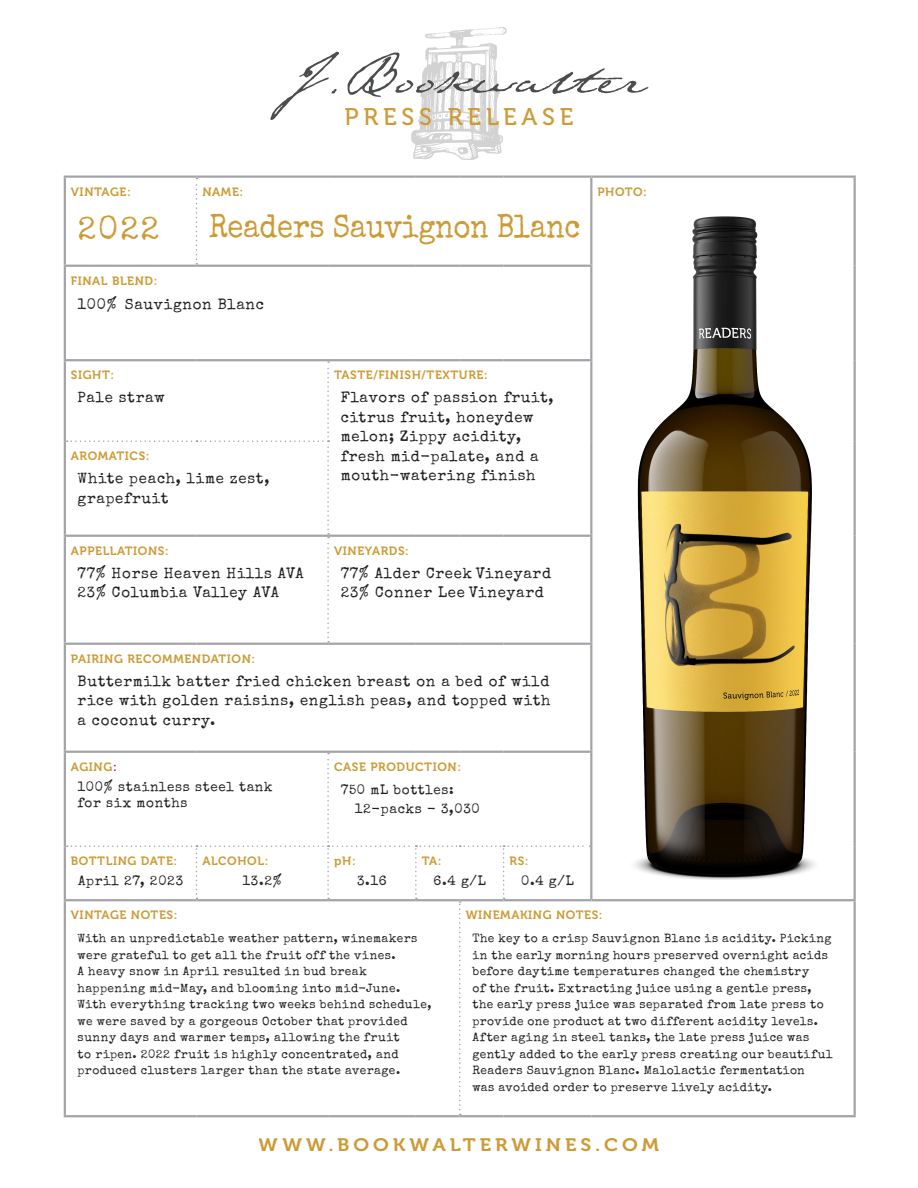
<style>
.page{position:relative;width:918px;height:1188px;background:#fff}
.page>*{position:absolute;margin:0;border:0;box-sizing:border-box;transform-origin:0 0}
.t1{font:33px "Special Elite";letter-spacing:-.01em;color:#cc9b35;scale:.89 1}
.t2{font:33px "Special Elite";letter-spacing:-.01em;color:#cc9b35}
.t3{font:24px "Museo 500";letter-spacing:.2em;color:#cc9b35}
.t4{font:18px "Museo 700";letter-spacing:.2em;color:#cc9b35;scale:1.1 1}
.t5{font:15px/19.5px "Special Elite";letter-spacing:.05em;color:#231f20}
.t6{font:13.5px/16.5px "Special Elite";letter-spacing:.05em;color:#231f20}
.t7{font:12px/16.5px "Special Elite";letter-spacing:.04em;color:#231f20}
.t8{font:12px "Museo 700";letter-spacing:.05em;color:#cc9b35}
.s1{color:#d10f2a}
</style>
<div class="page">
<svg style="left:67px;top:361px;width:262px;height:282px"></svg>
<svg style="left:67px;top:753px;width:523px;height:362px"></svg>
<svg style="left:196px;top:178px;width:1px;height:87px"></svg>
<hr style="left:64px;top:267px;width:2px;height:92px;background:#a3a4a8">
<hr style="left:64px;top:361px;width:2px;height:80px;background:#a3a4a8">
<hr style="left:64px;top:441px;width:2px;height:94px;background:#a3a4a8">
<hr style="left:64px;top:176px;width:132px;height:2px;background:#a3a4a8">
<hr style="left:64px;top:178px;width:2px;height:87px;background:#a3a4a8">
<hr style="left:196px;top:176px;width:132px;height:2px;background:#a3a4a8">
<hr style="left:328px;top:176px;width:88px;height:2px;background:#a3a4a8">
<hr style="left:416px;top:176px;width:44px;height:2px;background:#a3a4a8">
<hr style="left:460px;top:176px;width:44px;height:2px;background:#a3a4a8">
<hr style="left:504px;top:176px;width:87px;height:2px;background:#a3a4a8">
<hr style="left:64px;top:265px;width:132px;height:2px;background:#a3a4a8">
<hr style="left:196px;top:265px;width:132px;height:2px;background:#a3a4a8">
<hr style="left:328px;top:265px;width:88px;height:2px;background:#a3a4a8">
<hr style="left:416px;top:265px;width:44px;height:2px;background:#a3a4a8">
<hr style="left:460px;top:265px;width:44px;height:2px;background:#a3a4a8">
<hr style="left:504px;top:265px;width:88px;height:2px;background:#a3a4a8">
<hr style="left:64px;top:359px;width:132px;height:2px;background:#a3a4a8">
<hr style="left:196px;top:359px;width:132px;height:2px;background:#a3a4a8">
<hr style="left:328px;top:359px;width:88px;height:2px;background:#a3a4a8">
<hr style="left:416px;top:359px;width:44px;height:2px;background:#a3a4a8">
<hr style="left:460px;top:359px;width:44px;height:2px;background:#a3a4a8">
<hr style="left:504px;top:359px;width:88px;height:2px;background:#a3a4a8">
<hr style="left:64px;top:535px;width:132px;height:2px;background:#a3a4a8">
<hr style="left:64px;top:537px;width:2px;height:106px;background:#a3a4a8">
<hr style="left:196px;top:535px;width:132px;height:2px;background:#a3a4a8">
<hr style="left:328px;top:535px;width:88px;height:2px;background:#a3a4a8">
<hr style="left:416px;top:535px;width:44px;height:2px;background:#a3a4a8">
<hr style="left:460px;top:535px;width:44px;height:2px;background:#a3a4a8">
<hr style="left:504px;top:535px;width:88px;height:2px;background:#a3a4a8">
<hr style="left:64px;top:645px;width:2px;height:106px;background:#a3a4a8">
<hr style="left:64px;top:751px;width:132px;height:2px;background:#a3a4a8">
<hr style="left:64px;top:753px;width:2px;height:93px;background:#a3a4a8">
<hr style="left:196px;top:751px;width:132px;height:2px;background:#a3a4a8">
<hr style="left:328px;top:751px;width:88px;height:2px;background:#a3a4a8">
<hr style="left:416px;top:751px;width:44px;height:2px;background:#a3a4a8">
<hr style="left:460px;top:751px;width:44px;height:2px;background:#a3a4a8">
<hr style="left:504px;top:751px;width:88px;height:2px;background:#a3a4a8">
<hr style="left:64px;top:846px;width:2px;height:53px;background:#a3a4a8">
<hr style="left:64px;top:899px;width:132px;height:2px;background:#a3a4a8">
<hr style="left:64px;top:901px;width:2px;height:214px;background:#a3a4a8">
<hr style="left:196px;top:899px;width:132px;height:2px;background:#a3a4a8">
<hr style="left:328px;top:899px;width:88px;height:2px;background:#a3a4a8">
<hr style="left:416px;top:899px;width:44px;height:2px;background:#a3a4a8">
<hr style="left:460px;top:899px;width:44px;height:2px;background:#a3a4a8">
<hr style="left:504px;top:899px;width:87px;height:2px;background:#a3a4a8">
<hr style="left:854px;top:901px;width:2px;height:214px;background:#a3a4a8">
<hr style="left:64px;top:1115px;width:132px;height:2px;background:#a3a4a8">
<hr style="left:196px;top:1115px;width:132px;height:2px;background:#a3a4a8">
<hr style="left:328px;top:1115px;width:88px;height:2px;background:#a3a4a8">
<hr style="left:416px;top:1115px;width:44px;height:2px;background:#a3a4a8">
<hr style="left:460px;top:1115px;width:44px;height:2px;background:#a3a4a8">
<hr style="left:504px;top:1115px;width:87px;height:2px;background:#a3a4a8">
<hr style="left:591px;top:1115px;width:265px;height:2px;background:#a3a4a8">
<hr style="left:591px;top:176px;width:265px;height:2px;background:#a3a4a8">
<hr style="left:590px;top:178px;width:2px;height:87px;background:#a3a4a8">
<hr style="left:854px;top:178px;width:2px;height:88px;background:#a3a4a8">
<hr style="left:590px;top:267px;width:2px;height:92px;background:#a3a4a8">
<hr style="left:854px;top:266px;width:2px;height:94px;background:#a3a4a8">
<hr style="left:590px;top:361px;width:2px;height:80px;background:#a3a4a8">
<hr style="left:854px;top:360px;width:2px;height:81px;background:#a3a4a8">
<hr style="left:590px;top:441px;width:2px;height:94px;background:#a3a4a8">
<hr style="left:854px;top:441px;width:2px;height:95px;background:#a3a4a8">
<hr style="left:590px;top:537px;width:2px;height:106px;background:#a3a4a8">
<hr style="left:854px;top:536px;width:2px;height:108px;background:#a3a4a8">
<hr style="left:590px;top:645px;width:2px;height:106px;background:#a3a4a8">
<hr style="left:854px;top:644px;width:2px;height:108px;background:#a3a4a8">
<hr style="left:590px;top:753px;width:2px;height:93px;background:#a3a4a8">
<hr style="left:854px;top:752px;width:2px;height:94px;background:#a3a4a8">
<hr style="left:590px;top:846px;width:2px;height:53px;background:#a3a4a8">
<hr style="left:854px;top:846px;width:2px;height:53px;background:#a3a4a8">
<hr style="left:591px;top:899px;width:265px;height:2px;background:#a3a4a8">
<hr style="left:64px;top:643px;width:132px;height:2px;background:#a3a4a8">
<hr style="left:196px;top:643px;width:132px;height:2px;background:#a3a4a8">
<hr style="left:328px;top:643px;width:88px;height:2px;background:#a3a4a8">
<hr style="left:416px;top:643px;width:44px;height:2px;background:#a3a4a8">
<hr style="left:460px;top:643px;width:44px;height:2px;background:#a3a4a8">
<hr style="left:504px;top:643px;width:88px;height:2px;background:#a3a4a8">
<img style="left:634px;top:216px;width:181px;height:664px">
<svg style="left:270px;top:52px;width:69px;height:68px"></svg>
<svg style="left:348px;top:27px;width:300px;height:133px"></svg>
<p class="t3" style="left:344px;top:103px;width:231px">PRESS RELEASE</p>
<p class="t8" style="left:71px;top:185px;width:61px">VINTAGE:</p>
<p class="t2" style="left:78px;top:207px;width:83px">2022</p>
<p class="t8" style="left:202px;top:185px;width:42px">NAME:</p>
<p class="t1" style="left:209px;top:205px;width:419px">Readers Sauvignon Blanc</p>
<p class="t8" style="left:71px;top:274px;width:88px">FINAL BLEND:</p>
<p class="t5" style="left:78px;top:295px;width:188px">100% Sauvignon Blanc</p>
<p class="t8" style="left:597px;top:185px;width:51px">PHOTO:</p>
<p class="t8" style="left:71px;top:369px;width:45px">SIGHT:</p>
<p class="t5" style="left:78px;top:388px;width:88px">Pale straw</p>
<p class="t8" style="left:71px;top:450px;width:80px">AROMATICS:</p>
<p class="t5" style="left:78px;top:469px;width:193px">White peach, lime zest, grapefruit</p>
<p class="t8" style="left:71px;top:544px;width:99px">APPELLATIONS:</p>
<p class="t5" style="left:78px;top:563px;width:228px">77% Horse Heaven Hills AVA</p>
<p class="t5" style="left:78px;top:583px;width:203px">23% Columbia Valley AVA</p>
<p class="t8" style="left:334px;top:369px;width:155px">TASTE/FINISH/TEXTURE:</p>
<p class="t5" style="left:341px;top:388px;width:214px">Flavors of passion fruit, citrus fruit, honeydew melon; Zippy acidity, fresh mid-palate, and a mouth-watering finish</p>
<p class="t8" style="left:334px;top:544px;width:76px">VINEYARDS:</p>
<p class="t5" style="left:341px;top:563px;width:212px">77% Alder Creek Vineyard</p>
<p class="t5" style="left:341px;top:583px;width:205px">23% Conner Lee Vineyard</p>
<p class="t8" style="left:71px;top:652px;width:186px">PAIRING RECOMMENDATION:</p>
<p class="t5" style="left:78px;top:671px;width:474px;text-align:justify">Buttermilk batter fried chicken breast on a bed of wild rice with golden raisins, english peas, and topped with a coconut curry.</p>
<p class="t8" style="left:71px;top:760px;width:48px">AGING<span class="s1">:</span></p>
<p class="t6" style="left:78px;top:778px;width:196px">100% stainless steel tank for six months</p>
<p class="t8" style="left:334px;top:760px;width:128px">CASE PRODUCTION:</p>
<p class="t6" style="left:341px;top:781px;width:115px">750 mL bottles:</p>
<p class="t6" style="left:355px;top:801px;width:127px">12-packs - 3,030</p>
<p class="t8" style="left:71px;top:855px;width:108px">BOTTLING DATE:</p>
<p class="t6" style="left:78px;top:872px;width:107px">April 27, 2023</p>
<p class="t8" style="left:202px;top:855px;width:67px">ALCOHOL:</p>
<p class="t6" style="left:243px;top:872px;width:41px">13.2%</p>
<p class="t8" style="left:334px;top:855px;width:23px">pH:</p>
<p class="t6" style="left:357px;top:872px;width:31px">3.16</p>
<p class="t8" style="left:422px;top:855px;width:21px">TA:</p>
<p class="t6" style="left:433px;top:872px;width:54px">6.4 g/L</p>
<p class="t8" style="left:510px;top:855px;width:21px">RS:</p>
<p class="t6" style="left:521px;top:872px;width:54px">0.4 g/L</p>
<p class="t8" style="left:71px;top:909px;width:108px">VINTAGE NOTES:</p>
<p class="t7" style="left:78px;top:930px;width:355px">With an unpredictable weather pattern, winemakers were grateful to get all the fruit off the vines.<br>A heavy snow in April resulted in bud break happening mid-May, and blooming into mid-June.<br>With everything tracking two weeks behind schedule, we were saved by a gorgeous October that provided sunny days and warmer temps, allowing the fruit<br>to ripen. 2022 fruit is highly concentrated, and produced clusters larger than the state average.</p>
<p class="t8" style="left:466px;top:909px;width:138px">WINEMAKING NOTES:</p>
<p class="t7" style="left:472px;top:930px;width:362px">The key to a crisp Sauvignon Blanc is acidity. Picking in the early morning hours preserved overnight acids before daytime temperatures changed the chemistry<br>of the fruit. Extracting juice using a gentle press, the early press juice was separated from late press to provide one product at two different acidity levels.<br>After aging in steel tanks, the late press juice was gently added to the early press creating our beautiful Readers Sauvignon Blanc. Malolactic fermentation<br>was avoided order to preserve lively acidity.</p>
<h3 class="t4" style="left:259px;top:1135px;width:365px">WWW.BOOKWALTERWINES.COM</h3>
</div>
